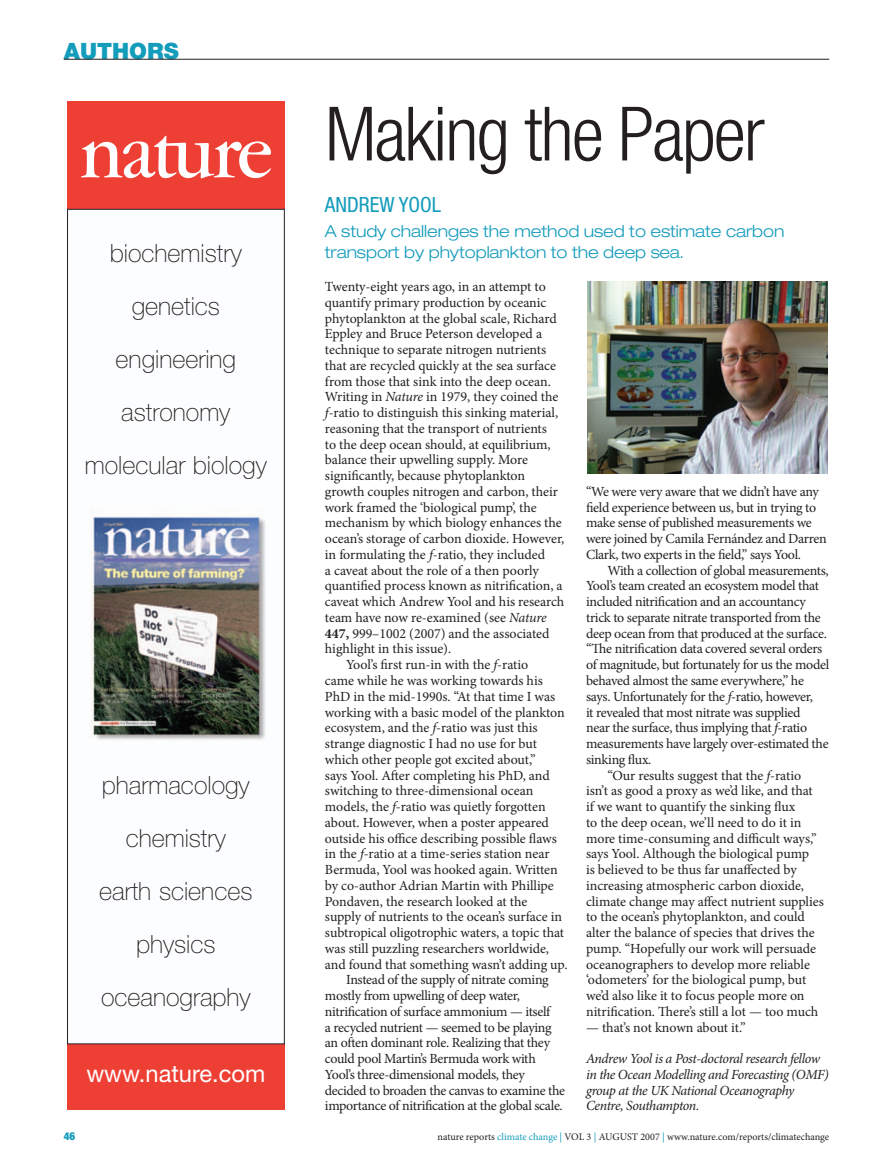
<style>
.page{position:relative;width:893px;height:1174px;background:#fff}
.page>*{position:absolute;margin:0;border:0;box-sizing:border-box;transform-origin:0 0}
.t1{font:300 condensed 75px "Helvetica Neue";letter-spacing:-.025em;color:#231f20}
.t2{font:100 25.05px/52.9px "Helvetica Neue";color:#231f20;text-align:center}
.t3{font:23.7px "Helvetica Neue";color:#fff}
.t4{font:900 22.5px "Helvetica Neue";color:#149cbb}
.t5{font:condensed 21px "Helvetica Neue";color:#149cbb}
.t6{font:300 expanded 16.5px/21px "Helvetica Neue";letter-spacing:-.005em;color:#149cbb}
.t7{font:13.95px/15.8px "Minion Pro";letter-spacing:-.01em;color:#231f20}
.t8{font:italic 13.95px/15.8px "Minion Pro";letter-spacing:-.035em;color:#231f20}
.t9{font:13.95px "Minion Pro";letter-spacing:-.03em;color:#231f20}
.t10{font:900 condensed 10.8px "Helvetica Neue";color:#149cbb}
.t11{font:10.2px "Minion Pro";letter-spacing:-.005em;color:#231f20}
.s1{font-style:italic}
.s2{font-weight:700}
.s3{color:#149cbb}
</style>
<div class="page">
<hr style="left:64px;top:59px;width:765px;height:1px;background:#231f20">
<img style="left:588px;top:282px;width:240px;height:192px">
<svg style="left:67px;top:101px;width:218px;height:1009px"></svg>
<h3 class="t4" style="left:64px;top:43px;width:117px">AUTHORS</h3>
<h2 class="t2" style="left:85px;top:229px;width:184px">biochemistry genetics engineering astronomy molecular biology</h2>
<h2 class="t2" style="left:99px;top:760px;width:155px">pharmacology chemistry earth sciences physics oceanography</h2>
<h3 class="t3" style="left:86px;top:1065px;width:180px">www.nature.com</h3>
<h1 class="t1" style="left:325px;top:107px;width:441px">Making the Paper</h1>
<h3 class="t5" style="left:325px;top:197px;width:118px">ANDREW YOOL</h3>
<p class="t6" style="left:325px;top:222px;width:461px">A study challenges the method used to estimate carbon transport by phytoplankton to the deep sea.</p>
<p class="t7" style="left:325px;top:280px;width:222px">Twenty-eight years ago, in an attempt to</p>
<p class="t7" style="left:325px;top:296px;width:223px">quantify primary production by oceanic</p>
<p class="t7" style="left:325px;top:311px;width:233px">phytoplankton at the global scale, Richard</p>
<p class="t7" style="left:325px;top:327px;width:219px">Eppley and Bruce Peterson developed a</p>
<p class="t7" style="left:325px;top:343px;width:223px">technique to separate nitrogen nutrients</p>
<p class="t7" style="left:325px;top:359px;width:233px">that are recycled quickly at the sea surface</p>
<p class="t7" style="left:325px;top:374px;width:228px">from those that sink into the deep ocean.</p>
<p class="t7" style="left:325px;top:390px;width:235px">Writing in <span class="s1">Nature</span> in 1979, they coined the</p>
<p class="t7" style="left:325px;top:406px;width:235px"><span class="s1">f</span>-ratio to distinguish this sinking material,</p>
<p class="t7" style="left:325px;top:422px;width:224px">reasoning that the transport of nutrients</p>
<p class="t7" style="left:325px;top:437px;width:227px">to the deep ocean should, at equilibrium,</p>
<p class="t7" style="left:325px;top:453px;width:205px">balance their upwelling supply. More</p>
<p class="t7" style="left:325px;top:469px;width:202px">significantly, because phytoplankton</p>
<p class="t7" style="left:325px;top:485px;width:235px">growth couples nitrogen and carbon, their</p>
<p class="t7" style="left:325px;top:500px;width:213px">work framed the ‘biological pump’, the</p>
<p class="t7" style="left:325px;top:516px;width:238px">mechanism by which biology enhances the</p>
<p class="t7" style="left:325px;top:532px;width:241px">ocean’s storage of carbon dioxide. However,</p>
<p class="t7" style="left:325px;top:548px;width:222px">in formulating the <span class="s1">f</span>-ratio, they included</p>
<p class="t7" style="left:325px;top:563px;width:215px">a caveat about the role of a then poorly</p>
<p class="t7" style="left:325px;top:579px;width:239px">quantified process known as nitrification, a</p>
<p class="t7" style="left:325px;top:595px;width:241px">caveat which Andrew Yool and his research</p>
<p class="t7" style="left:325px;top:611px;width:223px">team have now re-examined (see <span class="s1">Nature</span></p>
<p class="t7" style="left:325px;top:626px;width:226px"><span class="s2">447,</span> 999–1002 (2007) and the associated</p>
<p class="t7" style="left:325px;top:642px;width:128px">highlight in this issue).</p>
<p class="t7" style="left:346px;top:658px;width:184px">Yool’s first run-in with the <span class="s1">f</span>-ratio</p>
<p class="t7" style="left:325px;top:674px;width:219px">came while he was working towards his</p>
<p class="t7" style="left:325px;top:689px;width:232px">PhD in the mid-1990s. “At that time I was</p>
<p class="t7" style="left:325px;top:705px;width:241px">working with a basic model of the plankton</p>
<p class="t7" style="left:325px;top:721px;width:214px">ecosystem, and the <span class="s1">f</span>-ratio was just this</p>
<p class="t7" style="left:325px;top:737px;width:214px">strange diagnostic I had no use for but</p>
<p class="t7" style="left:325px;top:752px;width:212px">which other people got excited about,”</p>
<p class="t7" style="left:325px;top:768px;width:226px">says Yool. After completing his PhD, and</p>
<p class="t7" style="left:325px;top:784px;width:210px">switching to three-dimensional ocean</p>
<p class="t7" style="left:325px;top:800px;width:222px">models, the <span class="s1">f</span>-ratio was quietly forgotten</p>
<p class="t7" style="left:325px;top:815px;width:226px">about. However, when a poster appeared</p>
<p class="t7" style="left:325px;top:831px;width:233px">outside his office describing possible flaws</p>
<p class="t7" style="left:325px;top:847px;width:226px">in the <span class="s1">f</span>-ratio at a time-series station near</p>
<p class="t7" style="left:325px;top:863px;width:234px">Bermuda, Yool was hooked again. Written</p>
<p class="t7" style="left:325px;top:878px;width:230px">by co-author Adrian Martin with Phillipe</p>
<p class="t7" style="left:325px;top:894px;width:204px">Pondaven, the research looked at the</p>
<p class="t7" style="left:325px;top:910px;width:239px">supply of nutrients to the ocean’s surface in</p>
<p class="t7" style="left:325px;top:926px;width:241px">subtropical oligotrophic waters, a topic that</p>
<p class="t7" style="left:325px;top:941px;width:226px">was still puzzling researchers worldwide,</p>
<p class="t7" style="left:325px;top:957px;width:244px">and found that something wasn’t adding up.</p>
<p class="t9" style="left:346px;top:974px;width:204px">Instead of the supply of nitrate coming</p>
<p class="t7" style="left:325px;top:989px;width:197px">mostly from upwelling of deep water,</p>
<p class="t7" style="left:325px;top:1004px;width:227px">nitrification of surface ammonium — itself</p>
<p class="t7" style="left:325px;top:1020px;width:228px">a recycled nutrient — seemed to be playing</p>
<p class="t7" style="left:325px;top:1036px;width:227px">an often dominant role. Realizing that they</p>
<p class="t7" style="left:325px;top:1052px;width:212px">could pool Martin’s Bermuda work with</p>
<p class="t7" style="left:325px;top:1067px;width:201px">Yool’s three-dimensional models, they</p>
<p class="t7" style="left:325px;top:1083px;width:242px">decided to broaden the canvas to examine the</p>
<p class="t7" style="left:325px;top:1099px;width:239px">importance of nitrification at the global scale.</p>
<p class="t7" style="left:586px;top:485px;width:242px">“We were very aware that we didn’t have any field experience between us, but in trying to make sense of published measurements we were joined by Camila Fernández and Darren Clark, two experts in the field,” says Yool.</p>
<p class="t7" style="left:607px;top:563px;width:223px">With a collection of global measurements,</p>
<p class="t7" style="left:586px;top:579px;width:234px">Yool’s team created an ecosystem model that</p>
<p class="t7" style="left:586px;top:595px;width:221px">included nitrification and an accountancy</p>
<p class="t7" style="left:586px;top:611px;width:236px">trick to separate nitrate transported from the</p>
<p class="t7" style="left:586px;top:626px;width:242px">deep ocean from that produced at the surface.</p>
<p class="t7" style="left:586px;top:642px;width:238px">“The nitrification data covered several orders</p>
<p class="t7" style="left:586px;top:658px;width:245px">of magnitude, but fortunately for us the model</p>
<p class="t7" style="left:586px;top:674px;width:219px">behaved almost the same everywhere,” he</p>
<p class="t7" style="left:586px;top:689px;width:228px">says. Unfortunately for the <span class="s1">f</span>-ratio, however,</p>
<p class="t7" style="left:586px;top:705px;width:216px">it revealed that most nitrate was supplied</p>
<p class="t7" style="left:586px;top:721px;width:223px">near the surface, thus implying that <span class="s1">f</span>-ratio</p>
<p class="t7" style="left:586px;top:737px;width:244px">measurements have largely over-estimated the</p>
<p class="t7" style="left:586px;top:752px;width:67px">sinking flux.</p>
<p class="t7" style="left:607px;top:768px;width:195px">“Our results suggest that the <span class="s1">f</span>-ratio</p>
<p class="t7" style="left:586px;top:784px;width:228px">isn’t as good a proxy as we’d like, and that</p>
<p class="t7" style="left:586px;top:800px;width:211px">if we want to quantify the sinking flux</p>
<p class="t7" style="left:586px;top:815px;width:217px">to the deep ocean, we’ll need to do it in</p>
<p class="t7" style="left:586px;top:831px;width:232px">more time-consuming and difficult ways,”</p>
<p class="t7" style="left:586px;top:847px;width:225px">says Yool. Although the biological pump</p>
<p class="t7" style="left:586px;top:863px;width:212px">is believed to be thus far unaffected by</p>
<p class="t7" style="left:586px;top:878px;width:220px">increasing atmospheric carbon dioxide,</p>
<p class="t7" style="left:586px;top:894px;width:239px">climate change may affect nutrient supplies</p>
<p class="t7" style="left:586px;top:910px;width:220px">to the ocean’s phytoplankton, and could</p>
<p class="t7" style="left:586px;top:926px;width:230px">alter the balance of species that drives the</p>
<p class="t7" style="left:586px;top:941px;width:232px">pump. “Hopefully our work will persuade</p>
<p class="t7" style="left:586px;top:957px;width:225px">oceanographers to develop more reliable</p>
<p class="t7" style="left:586px;top:973px;width:222px">‘odometers’ for the biological pump, but</p>
<p class="t7" style="left:586px;top:989px;width:220px">we’d also like it to focus people more on</p>
<p class="t7" style="left:586px;top:1004px;width:234px">nitrification. There’s still a lot — too much</p>
<p class="t7" style="left:586px;top:1020px;width:161px">— that’s not known about it.”</p>
<p class="t8" style="left:586px;top:1052px;width:244px">Andrew Yool is a Post-doctoral research fellow in the Ocean Modelling and Forecasting (OMF) group at the UK National Oceanography Centre, Southampton.</p>
<p class="t10" style="left:64px;top:1132px;width:13px">46</p>
<p class="t11" style="left:438px;top:1132px;width:393px">nature reports <span class="s3">climate change |</span> VOL 3 <span class="s3">|</span> AUGUST 2007 <span class="s3">|</span> www.nature.com/reports/climatechange</p>
</div>
